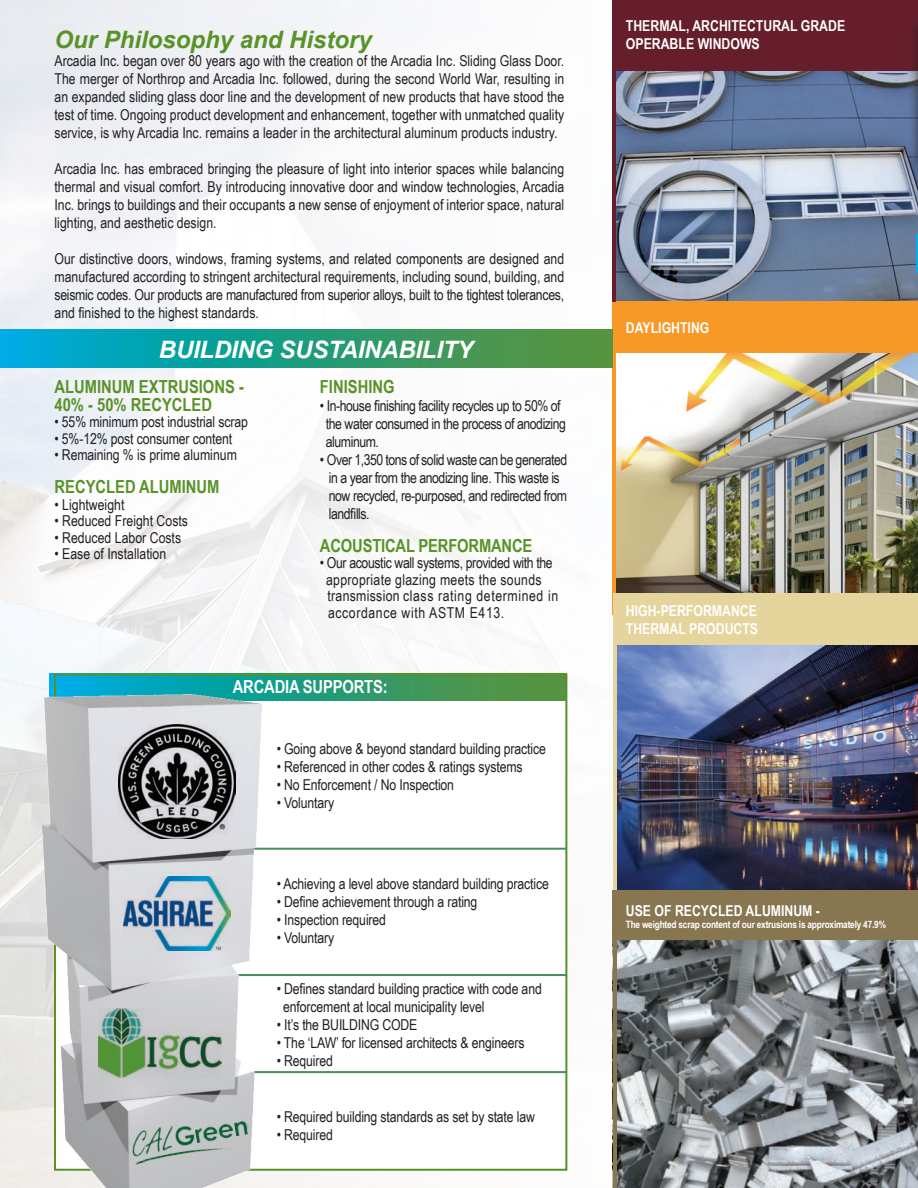
<style>
.page{position:relative;width:918px;height:1188px;background:#fff}
.page>*{position:absolute;margin:0;border:0;box-sizing:border-box;transform-origin:0 0}
.t1{font:italic 700 24px "Arial";color:#589328}
.t2{font:italic 700 24px "Arial";letter-spacing:-.01em;color:#fff}
.t3{font:700 18px "Arial Narrow";color:#589328}
.t4{font:700 18px "Arial Narrow";letter-spacing:-.01em;color:#fff}
.t5{font:15px/18px "Arial Narrow";letter-spacing:-.01em;color:#231f20;text-align:justify}
.t6{font:15px "Arial Narrow";letter-spacing:-.03em;color:#231f20}
.t7{font:700 15px "Arial Narrow";color:#fff}
.t8{font:15px "Arial Narrow";letter-spacing:.04em;color:#231f20}
.t9{font:15px "Arial Narrow";letter-spacing:.02em;color:#231f20}
.t10{font:700 10.2px "Arial Narrow";letter-spacing:-.02em;color:#fff}
</style>
<div class="page">
<img style="left:0;top:0;width:613px;height:1188px">
<img style="left:616px;top:70px;width:302px;height:232px">
<div style="left:614px;top:0;width:304px;height:70px;background:#661e2c"></div>
<hr style="left:613px;top:0;width:3px;height:302px;background:#661e2c">
<div style="left:616px;top:302px;width:302px;height:51px;background:#f89827"></div>
<img style="left:616px;top:353px;width:302px;height:240px">
<hr style="left:613px;top:302px;width:3px;height:313px;background:#f89827">
<div style="left:55px;top:679px;width:511px;height:492px;background:#fff"></div>
<svg style="left:50px;top:674px;width:514px;height:26px;background:#289c7a"></svg>
<svg style="left:0;top:330px;width:613px;height:38px;background:#229d83"></svg>
<img style="left:616px;top:645px;width:302px;height:245px">
<div style="left:614px;top:593px;width:304px;height:52px;background:#e6d49d"></div>
<hr style="left:613px;top:593px;width:3px;height:299px;background:#e6d49d">
<div style="left:613px;top:890px;width:305px;height:51px;background:#887651"></div>
<img style="left:617px;top:941px;width:301px;height:247px">
<hr style="left:613px;top:891px;width:4px;height:297px;background:#887651">
<hr style="left:916px;top:235px;width:2px;height:38px;background:#00aeef">
<div style="left:908px;top:16px;width:10px;height:158px;background:#231f20;opacity:.75"></div>
<hr style="left:207px;top:848px;width:359px;height:2px;background:#498f5b">
<hr style="left:207px;top:974px;width:359px;height:2px;background:#498f5b">
<hr style="left:207px;top:1071px;width:359px;height:2px;background:#498f5b">
<img style="left:43px;top:695px;width:219px;height:493px">
<img style="left:99px;top:1009px;width:123px;height:69px">
<img style="left:123px;top:876px;width:108px;height:75px">
<img style="left:119px;top:724px;width:116px;height:114px">
<img style="left:128px;top:1107px;width:124px;height:61px">
<p class="t1" style="left:55px;top:24px;width:319px">Our Philosophy and History</p>
<p class="t5" style="left:55px;top:51px;width:511px">Arcadia Inc. began over 80 years ago with the creation of the Arcadia Inc. Sliding Glass Door.<br>The merger of Northrop and Arcadia Inc. followed, during the second World War, resulting in an expanded sliding glass door line and the development of new products that have stood the test of time. Ongoing product development and enhancement, together with unmatched quality service, is why Arcadia Inc. remains a leader in the architectural aluminum products industry.</p>
<p class="t5" style="left:55px;top:159px;width:511px">Arcadia Inc. has embraced bringing the pleasure of light into interior spaces while balancing thermal and visual comfort. By introducing innovative door and window technologies, Arcadia Inc. brings to buildings and their occupants a new sense of enjoyment of interior space, natural lighting, and aesthetic design.</p>
<p class="t5" style="left:55px;top:249px;width:511px">Our distinctive doors, windows, framing systems, and related components are designed and manufactured according to stringent architectural requirements, including sound, building, and seismic codes. Our products are manufactured from superior alloys, built to the tightest tolerances, and finished to the highest standards.</p>
<p class="t2" style="left:159px;top:334px;width:316px">BUILDING SUSTAINABILITY</p>
<p class="t3" style="left:55px;top:373px;width:191px">ALUMINUM EXTRUSIONS -</p>
<p class="t3" style="left:55px;top:391px;width:159px">40% - 50% RECYCLED</p>
<p class="t5" style="left:55px;top:412px;width:195px">• 55% minimum post industrial scrap</p>
<p class="t5" style="left:55px;top:429px;width:179px">• 5%-12% post consumer content</p>
<p class="t5" style="left:55px;top:445px;width:184px">• Remaining % is prime aluminum</p>
<p class="t3" style="left:55px;top:473px;width:167px">RECYCLED ALUMINUM</p>
<p class="t5" style="left:55px;top:495px;width:71px">• Lightweight</p>
<p class="t5" style="left:55px;top:511px;width:135px">• Reduced Freight Costs</p>
<p class="t5" style="left:55px;top:528px;width:128px">• Reduced Labor Costs</p>
<p class="t5" style="left:55px;top:544px;width:113px">• Ease of Installation</p>
<p class="t3" style="left:320px;top:373px;width:76px">FINISHING</p>
<p class="t6" style="left:320px;top:394px;width:242px">• In-house finishing facility recycles up to 50% of</p>
<p class="t6" style="left:326px;top:412px;width:242px">the water consumed in the process of anodizing</p>
<p class="t6" style="left:326px;top:430px;width:55px">aluminum.</p>
<p class="t6" style="left:320px;top:448px;width:249px">• Over 1,350 tons of solid waste can be generated</p>
<p class="t6" style="left:329px;top:466px;width:232px">in a year from the anodizing line. This waste is</p>
<p class="t6" style="left:329px;top:484px;width:240px">now recycled, re-purposed, and redirected from</p>
<p class="t6" style="left:329px;top:502px;width:42px">landfills.</p>
<p class="t3" style="left:320px;top:532px;width:214px">ACOUSTICAL PERFORMANCE</p>
<p class="t5" style="left:320px;top:553px;width:234px">• Our acoustic wall systems, provided with the</p>
<p class="t9" style="left:326px;top:568px;width:217px">appropriate glazing meets the sounds</p>
<p class="t8" style="left:327px;top:585px;width:232px">transmission class rating determined in</p>
<p class="t8" style="left:328px;top:601px;width:178px">accordance with ASTM E413.</p>
<p class="t4" style="left:233px;top:673px;width:156px">ARCADIA SUPPORTS:</p>
<p class="t5" style="left:277px;top:739px;width:271px">• Going above &amp; beyond standard building practice</p>
<p class="t5" style="left:277px;top:757px;width:247px">• Referenced in other codes &amp; ratings systems</p>
<p class="t5" style="left:277px;top:775px;width:179px">• No Enforcement / No Inspection</p>
<p class="t5" style="left:277px;top:793px;width:59px">• Voluntary</p>
<p class="t5" style="left:277px;top:874px;width:274px">• Achieving a level above standard building practice</p>
<p class="t5" style="left:277px;top:892px;width:202px">• Define achievement through a rating</p>
<p class="t5" style="left:277px;top:910px;width:111px">• Inspection required</p>
<p class="t5" style="left:277px;top:928px;width:59px">• Voluntary</p>
<p class="t5" style="left:277px;top:979px;width:267px">• Defines standard building practice with code and</p>
<p class="t5" style="left:283px;top:997px;width:203px">enforcement at local municipality level</p>
<p class="t5" style="left:277px;top:1015px;width:142px">• It’s the BUILDING CODE</p>
<p class="t5" style="left:277px;top:1033px;width:249px">• The ‘LAW’ for licensed architects &amp; engineers</p>
<p class="t5" style="left:277px;top:1051px;width:58px">• Required</p>
<p class="t5" style="left:277px;top:1107px;width:260px">• Required building standards as set by state law</p>
<p class="t5" style="left:277px;top:1125px;width:58px">• Required</p>
<p class="t7" style="left:626px;top:15px;width:221px">THERMAL, ARCHITECTURAL GRADE</p>
<p class="t7" style="left:626px;top:33px;width:135px">OPERABLE WINDOWS</p>
<p class="t7" style="left:626px;top:316px;width:85px">DAYLIGHTING</p>
<p class="t7" style="left:626px;top:599px;width:133px">HIGH-PERFORMANCE</p>
<p class="t7" style="left:626px;top:617px;width:134px">THERMAL PRODUCTS</p>
<p class="t7" style="left:626px;top:900px;width:196px">USE OF RECYCLED ALUMINUM -</p>
<p class="t10" style="left:626px;top:917px;width:262px">The weighted scrap content of our extrusions is approximately 47.9%</p>
</div>
